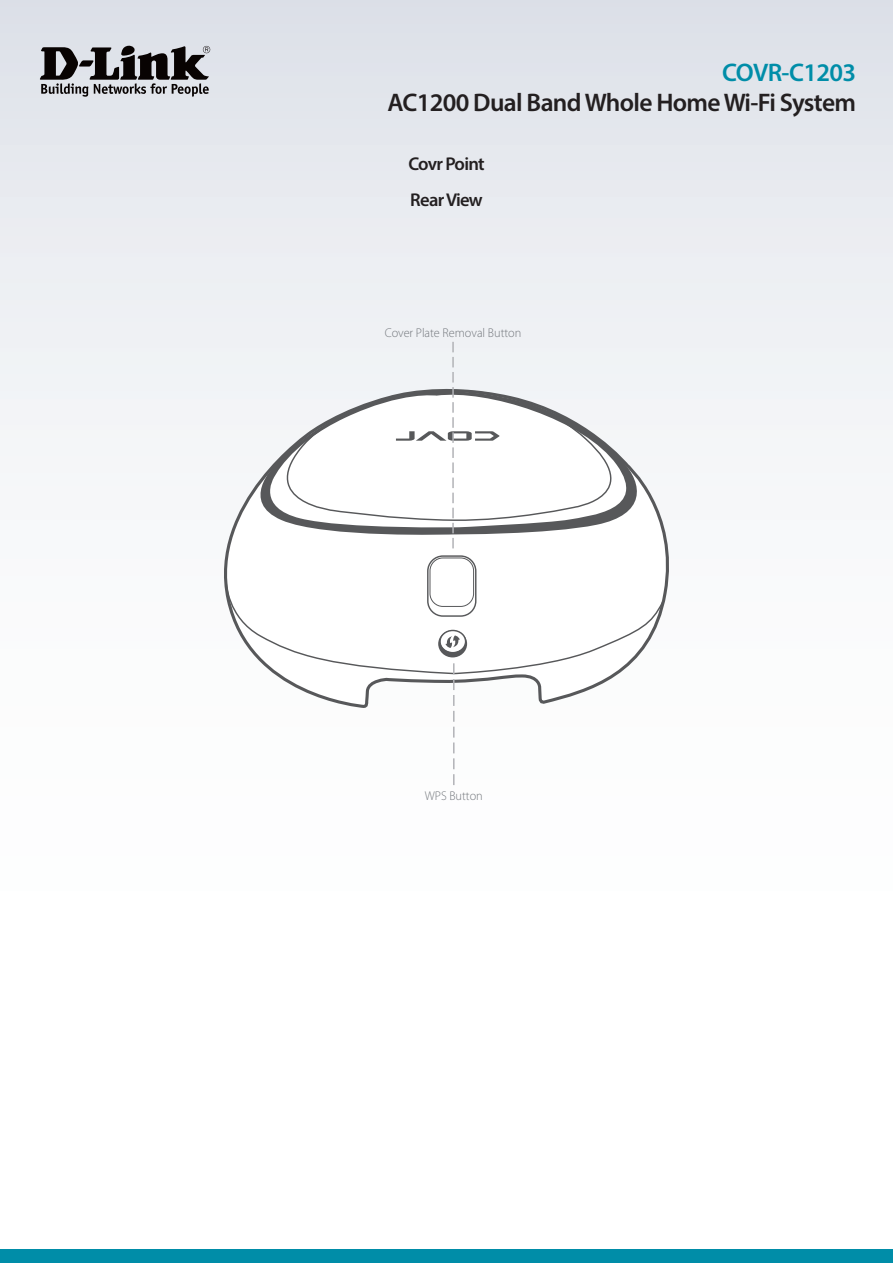
<style>
.page{position:relative;width:893px;height:1263px;background:#fff}
.page>*{position:absolute;margin:0;border:0;box-sizing:border-box;transform-origin:0 0}
.t1{font:600 25.5px "Myriad Pro";letter-spacing:-.025em;color:#231f20}
.t2{font:600 25.5px "Myriad Pro";letter-spacing:-.025em;color:#008da8}
.t3{font:600 18.6px/36px "Myriad Pro";letter-spacing:-.04em;color:#231f20}
.t4{font:300 12.75px "Myriad Pro";color:#74787d}
</style>
<div class="page">
<div style="left:0;top:0;width:893px;height:1084px;background:linear-gradient(to bottom,#e3e6ec,#fff)"></div>
<div style="left:0;top:1249px;width:893px;height:14px;background:#008da8"></div>
<svg style="left:40px;top:46px;width:170px;height:51px"></svg>
<svg style="left:204px;top:382px;width:475px;height:326px"></svg>
<svg style="left:239px;top:388px;width:410px;height:150px"></svg>
<svg style="left:256px;top:381px;width:391px;height:141px"></svg>
<svg style="left:225px;top:555px;width:440px;height:230px"></svg>
<svg style="left:396px;top:342px;width:104px;height:206px"></svg>
<p class="t2" style="left:722px;top:56px;width:135px">COVR-C1203</p>
<p class="t1" style="left:387px;top:86px;width:470px">AC1200 Dual Band Whole Home Wi-Fi System</p>
<p class="t3" style="left:408px;top:145px;width:78px">Covr Point<br>Rear View</p>
<p class="t4" style="left:385px;top:326px;width:138px">Cover Plate Removal Button</p>
<p class="t4" style="left:425px;top:789px;width:60px">WPS Button</p>
</div>
